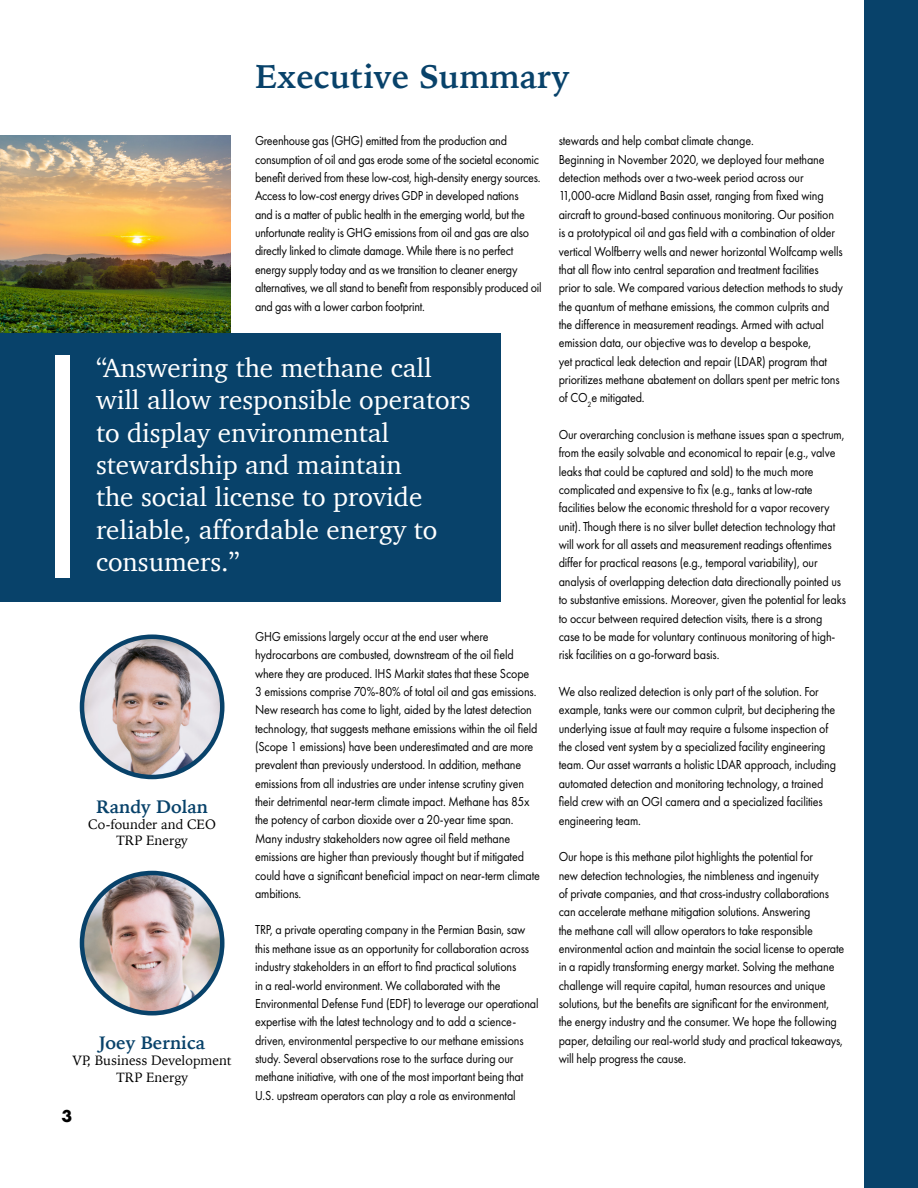
<style>
.page{position:relative;width:918px;height:1188px;background:#fff}
.page>*{position:absolute;margin:0;border:0;box-sizing:border-box;transform-origin:0 0}
.t1{font:700 33px "Iowan Old Style";color:#08426a}
.t2{font:27px/32.4px "Charter";color:#fff}
.t3{font:700 18px "Iowan Old Style";color:#08426a}
.t4{font:700 18px "Futura PT";color:#000}
.t5{font:13.5px/18.3px "Futura PT";letter-spacing:-.01em;color:#000;scale:.89 1}
.t6{font:13.5px/16.2px "Iowan Old Style";color:#000;text-align:center}
</style>
<div class="page">
<img style="left:0;top:135px;width:231px;height:199px">
<div style="left:0;top:334px;width:501px;height:268px;background:#08426a"></div>
<div style="left:56px;top:355px;width:14px;height:223px;background:#fff"></div>
<div style="left:864px;top:0;width:54px;height:1188px;background:#08426a"></div>
<img style="left:82px;top:637px;width:140px;height:140px;border-radius:70px">
<div style="left:80px;top:634px;width:144px;height:145px;border:4px solid #08426a;border-radius:50%"></div>
<img style="left:82px;top:873px;width:140px;height:140px;border-radius:70px">
<div style="left:80px;top:871px;width:144px;height:145px;border:4px solid #08426a;border-radius:50%"></div>
<h1 class="t1" style="left:255px;top:47px;width:316px">Executive Summary</h1>
<p class="t5" style="left:255px;top:132px;width:324px">Greenhouse gas (GHG) emitted from the production and consumption of oil and gas erode some of the societal economic benefit derived from these low-cost, high-density energy sources.<br>Access to low-cost energy drives GDP in developed nations<br>and is a matter of public health in the emerging world, but the unfortunate reality is GHG emissions from oil and gas are also directly linked to climate damage. While there is no perfect energy supply today and as we transition to cleaner energy alternatives, we all stand to benefit from responsibly produced oil and gas with a lower carbon footprint.</p>
<h2 class="t2" style="left:96px;top:351px;width:376px">“Answering the methane call will allow responsible operators to display environmental stewardship and maintain<br>the social license to provide reliable, affordable energy to consumers.”</h2>
<h3 class="t3" style="left:96px;top:790px;width:113px">Randy Dolan</h3>
<p class="t6" style="left:88px;top:816px;width:129px">Co-founder and CEO<br>TRP Energy</p>
<h3 class="t3" style="left:99px;top:1026px;width:108px">Joey Bernica</h3>
<p class="t6" style="left:72px;top:1052px;width:161px">VP, Business Development<br>TRP Energy</p>
<h3 class="t4" style="left:62px;top:1105px;width:12px">3</h3>
<p class="t5" style="left:255px;top:627px;width:322px">GHG emissions largely occur at the end user where hydrocarbons are combusted, downstream of the oil field where they are produced. IHS Markit states that these Scope<br>3 emissions comprise 70%-80% of total oil and gas emissions.<br>New research has come to light, aided by the latest detection technology, that suggests methane emissions within the oil field (Scope 1 emissions) have been underestimated and are more prevalent than previously understood. In addition, methane emissions from all industries are under intense scrutiny given their detrimental near-term climate impact. Methane has 85x the potency of carbon dioxide over a 20-year time span.<br>Many industry stakeholders now agree oil field methane emissions are higher than previously thought but if mitigated could have a significant beneficial impact on near-term climate ambitions.</p>
<p class="t5" style="left:255px;top:921px;width:320px">TRP, a private operating company in the Permian Basin, saw this methane issue as an opportunity for collaboration across industry stakeholders in an effort to find practical solutions<br>in a real-world environment. We collaborated with the Environmental Defense Fund (EDF) to leverage our operational expertise with the latest technology and to add a science&shy;driven, environmental perspective to our methane emissions study. Several observations rose to the surface during our methane initiative, with one of the most important being that U.S. upstream operators can play a role as environmental</p>
<p class="t5" style="left:559px;top:132px;width:321px">stewards and help combat climate change.<br>Beginning in November 2020, we deployed four methane detection methods over a two-week period across our 11,000-acre Midland Basin asset, ranging from fixed wing aircraft to ground-based continuous monitoring. Our position is a prototypical oil and gas field with a combination of older vertical Wolfberry wells and newer horizontal Wolfcamp wells that all flow into central separation and treatment facilities prior to sale. We compared various detection methods to study the quantum of methane emissions, the common culprits and the difference in measurement readings. Armed with actual emission data, our objective was to develop a bespoke,<br>yet practical leak detection and repair (LDAR) program that prioritizes methane abatement on dollars spent per metric tons of CO<sub>2</sub>e mitigated.</p>
<p class="t5" style="left:559px;top:425px;width:324px">Our overarching conclusion is methane issues span a spectrum, from the easily solvable and economical to repair (e.g., valve leaks that could be captured and sold) to the much more complicated and expensive to fix (e.g., tanks at low-rate facilities below the economic threshold for a vapor recovery unit). Though there is no silver bullet detection technology that will work for all assets and measurement readings oftentimes differ for practical reasons (e.g., temporal variability), our analysis of overlapping detection data directionally pointed us to substantive emissions. Moreover, given the potential for leaks to occur between required detection visits, there is a strong case to be made for voluntary continuous monitoring of high&shy;risk facilities on a go-forward basis.</p>
<p class="t5" style="left:559px;top:682px;width:313px">We also realized detection is only part of the solution. For example, tanks were our common culprit, but deciphering the underlying issue at fault may require a fulsome inspection of the closed vent system by a specialized facility engineering team. Our asset warrants a holistic LDAR approach, including automated detection and monitoring technology, a trained field crew with an OGI camera and a specialized facilities engineering team.</p>
<p class="t5" style="left:559px;top:847px;width:322px">Our hope is this methane pilot highlights the potential for<br>new detection technologies, the nimbleness and ingenuity<br>of private companies, and that cross-industry collaborations can accelerate methane mitigation solutions. Answering<br>the methane call will allow operators to take responsible environmental action and maintain the social license to operate in a rapidly transforming energy market. Solving the methane challenge will require capital, human resources and unique solutions, but the benefits are significant for the environment, the energy industry and the consumer. We hope the following paper, detailing our real-world study and practical takeaways, will help progress the cause.</p>
</div>
